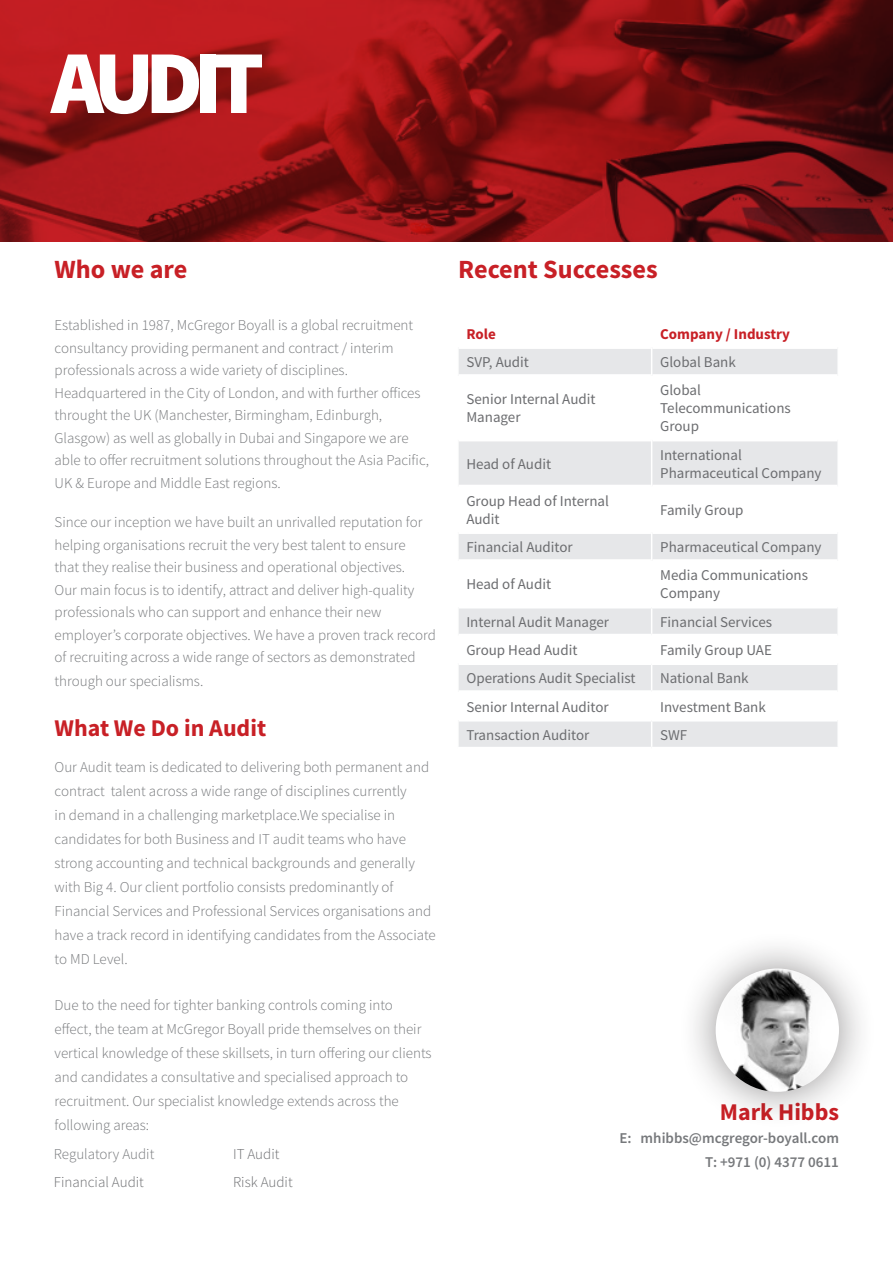
<style>
.page{position:relative;width:893px;height:1263px;background:#fff}
.page>*{position:absolute;margin:0;border:0;box-sizing:border-box;transform-origin:0 0}
.t1{font:900 90px "Source Sans Pro";letter-spacing:-.1em;color:#fff}
.Paragrap_spacing{font:700 26.25px "Source Sans Pro";color:#c82026}
.Header_2__red{font:700 24px "Source Sans Pro";color:#c82026}
.Paragrap_spacing-2{font:300 15px/22.5px "Source Sans Pro";color:#76787b}
.t2{font:15px/18px "Source Sans Pro";color:#6c6d70}
.t3{font:300 15px "Source Sans Pro";color:#6c6d70}
.Header_2__red-2{font:600 15px "Source Sans Pro";color:#76787b}
.t4{font:700 15px "Source Sans Pro";color:#c82026}
.Paragrap_spacing-3{font:600 15px "Source Sans Pro";color:#76787b}
.Header_2__red-3{font:300 15px "Source Sans Pro";color:#76787b}
</style>
<div class="page">
<svg style="left:0;top:0;width:893px;height:242px"></svg>
<svg style="left:459px;top:349px;width:378px;height:210px"></svg>
<svg style="left:459px;top:608px;width:378px;height:139px;fill:#e6e7e9"></svg>
<hr style="left:459px;top:374px;width:192px;height:3px;background:#fff">
<hr style="left:652px;top:374px;width:185px;height:3px;background:#fff">
<hr style="left:459px;top:438px;width:192px;height:3px;background:#fff">
<hr style="left:652px;top:438px;width:185px;height:3px;background:#fff">
<hr style="left:459px;top:485px;width:192px;height:3px;background:#fff">
<hr style="left:652px;top:485px;width:185px;height:3px;background:#fff">
<hr style="left:459px;top:531px;width:192px;height:3px;background:#fff">
<hr style="left:652px;top:531px;width:185px;height:3px;background:#fff">
<svg style="left:651px;top:349px;width:1px;height:27px"></svg>
<hr style="left:651px;top:376px;width:1px;height:64px;background:#fff">
<hr style="left:651px;top:440px;width:1px;height:46px;background:#fff">
<hr style="left:651px;top:486px;width:1px;height:46px;background:#fff">
<svg style="left:651px;top:532px;width:1px;height:27px"></svg>
<hr style="left:459px;top:634px;width:193px;height:3px;background:#fff">
<hr style="left:652px;top:634px;width:185px;height:3px;background:#fff">
<hr style="left:459px;top:662px;width:193px;height:3px;background:#fff">
<hr style="left:652px;top:662px;width:185px;height:3px;background:#fff">
<hr style="left:459px;top:690px;width:193px;height:3px;background:#fff">
<hr style="left:652px;top:690px;width:185px;height:3px;background:#fff">
<hr style="left:459px;top:718px;width:193px;height:3px;background:#fff">
<hr style="left:652px;top:718px;width:185px;height:3px;background:#fff">
<svg style="left:651px;top:608px;width:1px;height:139px"></svg>
<div style="left:677px;top:930px;width:200px;height:200px;background:#231f20;opacity:.5"></div>
<img style="left:716px;top:968px;width:123px;height:124px;border-radius:62px">
<p class="t1" style="left:51px;top:21px;width:215px">AUDIT</p>
<p class="Paragrap_spacing" style="left:55px;top:251px;width:134px">Who we are</p>
<p class="Paragrap_spacing-2" style="left:55px;top:314px;width:376px">Established in 1987, McGregor Boyall is a global recruitment consultancy providing permanent and contract / interim professionals across a wide variety of disciplines.<br>Headquartered in the City of London, and with further offices throught the UK (Manchester, Birmingham, Edinburgh, Glasgow) as well as globally in Dubai and Singapore we are able to offer recruitment solutions throughout the Asia Pacific, UK &amp; Europe and Middle East regions.</p>
<p class="Paragrap_spacing-2" style="left:55px;top:511px;width:383px">Since our inception we have built an unrivalled reputation for helping organisations recruit the very best talent to ensure<br>that they realise their business and operational objectives.<br>Our main focus is to identify, attract and deliver high-quality professionals who can support and enhance their new employer’s corporate objectives. We have a proven track record of recruiting across a wide range of sectors as demonstrated</p>
<p class="Paragrap_spacing-2" style="left:55px;top:670px;width:150px">through our specialisms.</p>
<p class="Header_2__red" style="left:55px;top:711px;width:213px">What We Do in Audit</p>
<p class="Paragrap_spacing-2" style="left:55px;top:755px;width:383px;line-height:24px">Our Audit team is dedicated to delivering both permanent and contract talent across a wide range of disciplines currently<br>in demand in a challenging marketplace.We specialise in candidates for both Business and IT audit teams who have strong accounting and technical backgrounds and generally with Big 4. Our client portfolio consists predominantly of Financial Services and Professional Services organisations and have a track record in identifying candidates from the Associate to MD Level.</p>
<p class="Paragrap_spacing-2" style="left:55px;top:993px;width:379px;line-height:24px">Due to the need for tighter banking controls coming into effect, the team at McGregor Boyall pride themselves on their vertical knowledge of these skillsets, in turn offering our clients and candidates a consultative and specialised approach to recruitment. Our specialist knowledge extends across the following areas:</p>
<p class="Header_2__red-3" style="left:54px;top:1144px;width:102px">Regulatory Audit</p>
<p class="t3" style="left:233px;top:1144px;width:48px">IT Audit</p>
<p class="t3" style="left:54px;top:1173px;width:91px">Financial Audit</p>
<p class="t3" style="left:233px;top:1173px;width:61px">Risk Audit</p>
<p class="Paragrap_spacing" style="left:458px;top:251px;width:201px">Recent Successes</p>
<p class="t4" style="left:466px;top:324px;width:31px">Role</p>
<p class="t4" style="left:660px;top:324px;width:131px">Company / Industry</p>
<p class="t2" style="left:466px;top:353px;width:64px">SVP, Audit</p>
<p class="t2" style="left:660px;top:353px;width:77px">Global Bank</p>
<p class="t2" style="left:466px;top:390px;width:131px">Senior Internal Audit</p>
<p class="t2" style="left:466px;top:408px;width:56px">Manager</p>
<p class="t2" style="left:660px;top:381px;width:42px">Global</p>
<p class="t2" style="left:660px;top:399px;width:132px">Telecommunications<br>Group</p>
<p class="t2" style="left:466px;top:455px;width:86px">Head of Audit</p>
<p class="t2" style="left:660px;top:446px;width:83px">International</p>
<p class="t2" style="left:660px;top:464px;width:163px">Pharmaceutical Company</p>
<p class="t2" style="left:466px;top:492px;width:144px">Group Head of Internal<br>Audit</p>
<p class="t2" style="left:660px;top:501px;width:85px">Family Group</p>
<p class="t2" style="left:466px;top:538px;width:108px">Financial Auditor</p>
<p class="t2" style="left:660px;top:538px;width:163px">Pharmaceutical Company</p>
<p class="t2" style="left:466px;top:575px;width:86px">Head of Audit</p>
<p class="t2" style="left:660px;top:566px;width:149px">Media Communications<br>Company</p>
<p class="t2" style="left:466px;top:613px;width:144px">Internal Audit Manager</p>
<p class="t2" style="left:660px;top:613px;width:113px">Financial Services</p>
<p class="t2" style="left:466px;top:641px;width:113px">Group Head Audit</p>
<p class="t2" style="left:660px;top:641px;width:113px">Family Group UAE</p>
<p class="t2" style="left:466px;top:669px;width:171px">Operations Audit Specialist</p>
<p class="t2" style="left:660px;top:669px;width:90px">National Bank</p>
<p class="t2" style="left:466px;top:697px;width:144px">Senior Internal Auditor</p>
<p class="t2" style="left:660px;top:697px;width:107px">Investment Bank</p>
<p class="t2" style="left:466px;top:726px;width:125px">Transaction Auditor</p>
<p class="t2" style="left:660px;top:726px;width:29px">SWF</p>
<p class="Header_2__red" style="left:720px;top:1095px;width:121px">Mark Hibbs</p>
<p class="Header_2__red-2" style="left:619px;top:1128px;width:221px">E: mhibbs@mcgregor-boyall.com</p>
<p class="Paragrap_spacing-3" style="left:705px;top:1152px;width:135px">T: +971 (0) 4377 0611</p>
</div>
